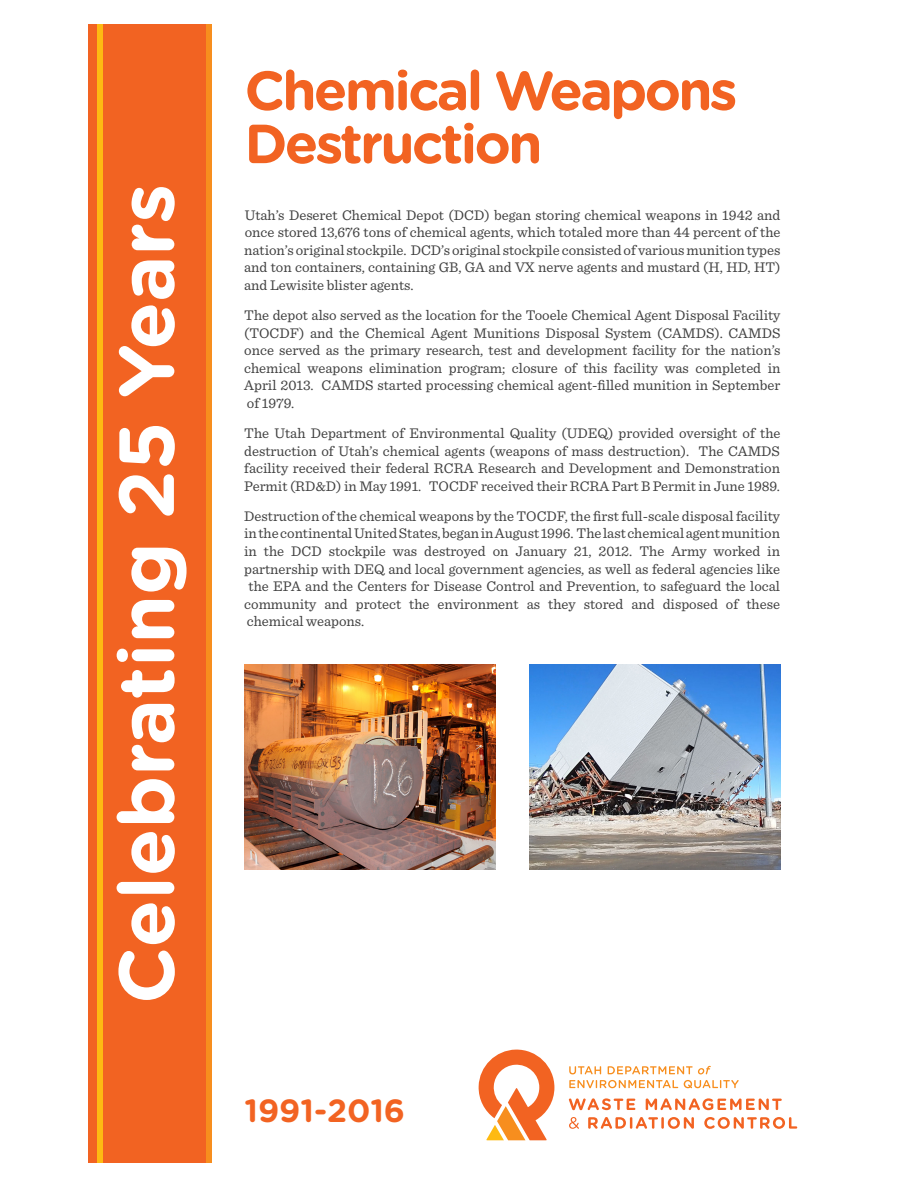
<style>
.page{position:relative;width:918px;height:1188px;background:#fff}
.page>*{position:absolute;margin:0;border:0;box-sizing:border-box;transform-origin:0 0}
.t1{font:700 77.85px "Gotham Rounded";color:#fff}
.t2{font:700 55.05px/53.1px "Gotham Rounded";letter-spacing:-.05em;color:#f26322}
.t3{font:700 32.1px "Gotham Rounded";color:#f26322}
.t4{font:14.7px/17.5px "Sentinel";color:#404040;text-align:justify}
</style>
<div class="page">
<div style="left:88px;top:25px;width:123px;height:1138px;background:#f26322"></div>
<div style="left:97px;top:25px;width:5px;height:1138px;background:#feba12"></div>
<div style="left:206px;top:25px;width:5px;height:1138px;background:#f78e1e"></div>
<svg style="left:478px;top:1049px;width:76px;height:91px"></svg>
<svg style="left:569px;top:1066px;width:32px;height:8px"></svg>
<svg style="left:608px;top:1066px;width:103px;height:8px"></svg>
<svg style="left:569px;top:1080px;width:109px;height:8px"></svg>
<svg style="left:684px;top:1080px;width:55px;height:8px"></svg>
<svg style="left:569px;top:1098px;width:66px;height:12px"></svg>
<svg style="left:646px;top:1098px;width:136px;height:12px"></svg>
<svg style="left:569px;top:1117px;width:10px;height:12px"></svg>
<svg style="left:588px;top:1117px;width:106px;height:12px"></svg>
<svg style="left:704px;top:1117px;width:93px;height:12px"></svg>
<img style="left:244px;top:665px;width:252px;height:205px">
<img style="left:529px;top:665px;width:252px;height:205px">
<h1 class="t1" style="left:112px;top:1004px;width:822px;rotate:-90deg">Celebrating 25 Years</h1>
<h2 class="t2" style="left:244px;top:67px;width:494px">Chemical Weapons<br>Destruction</h2>
<p class="t4" style="left:244px;top:206px;width:538px">Utah’s Deseret Chemical Depot (DCD) began storing chemical weapons in 1942 and once stored 13,676 tons of chemical agents, which totaled more than 44 percent of the nation’s original stockpile. DCD’s original stockpile consisted of various munition types and ton containers, containing GB, GA and VX nerve agents and mustard (H, HD, HT) and Lewisite blister agents.</p>
<p class="t4" style="left:244px;top:307px;width:538px">The depot also served as the location for the Tooele Chemical Agent Disposal Facility (TOCDF) and the Chemical Agent Munitions Disposal System (CAMDS). CAMDS once served as the primary research, test and development facility for the nation’s chemical weapons elimination program; closure of this facility was completed in April 2013. CAMDS started processing chemical agent-filled munition in September of 1979.</p>
<p class="t4" style="left:244px;top:425px;width:538px">The Utah Department of Environmental Quality (UDEQ) provided oversight of the destruction of Utah’s chemical agents (weapons of mass destruction). The CAMDS facility received their federal RCRA Research and Development and Demonstration Permit (RD&amp;D) in May 1991. TOCDF received their RCRA Part B Permit in June 1989.</p>
<p class="t4" style="left:244px;top:508px;width:537px">Destruction of the chemical weapons by the TOCDF, the first full-scale disposal facility in the continental United States, began in August 1996. The last chemical agent munition in the DCD stockpile was destroyed on January 21, 2012. The Army worked in partnership with DEQ and local government agencies, as well as federal agencies like the EPA and the Centers for Disease Control and Prevention, to safeguard the local community and protect the environment as they stored and disposed of these chemical weapons.</p>
<h3 class="t3" style="left:244px;top:1096px;width:162px">1991-2016</h3>
</div>
